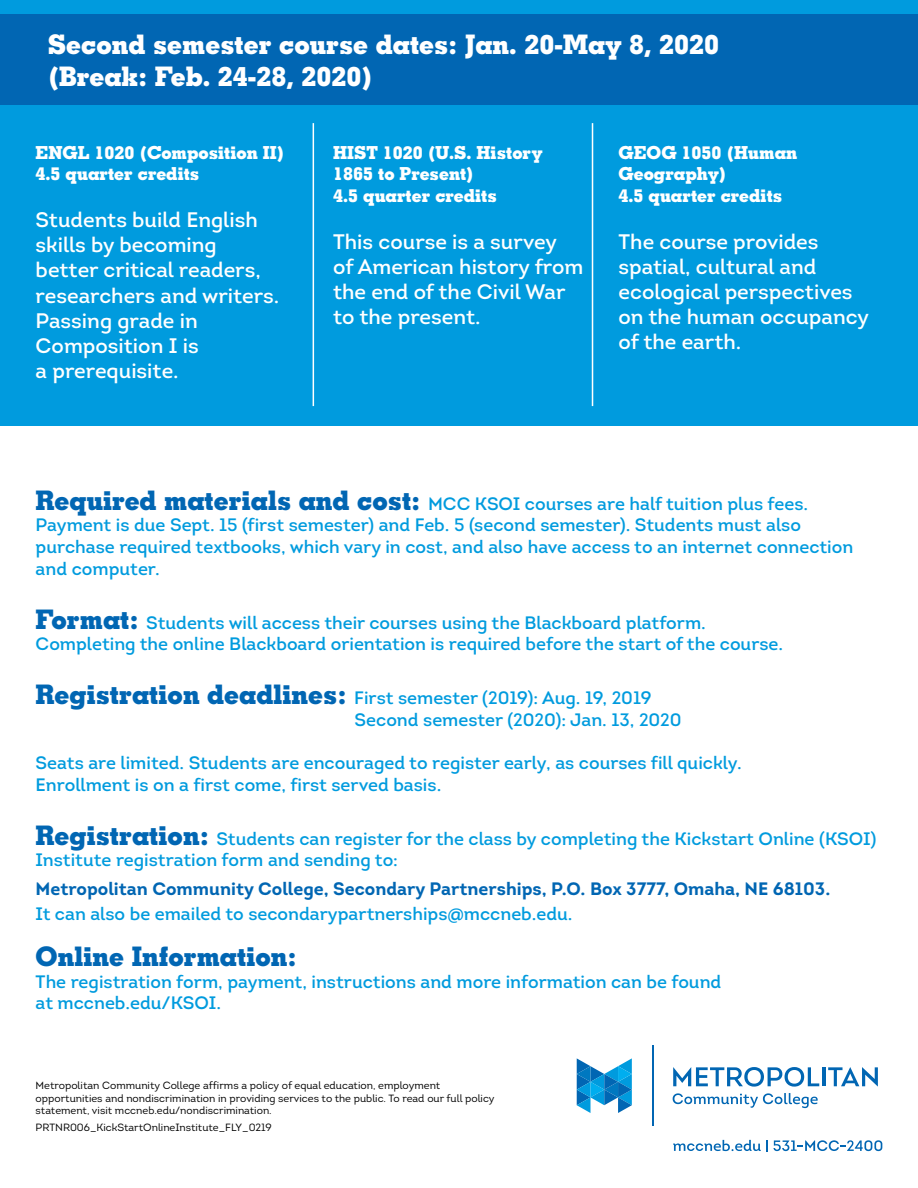
<style>
.page{position:relative;width:918px;height:1188px;background:#fff}
.page>*{position:absolute;margin:0;border:0;box-sizing:border-box;transform-origin:0 0}
.t1{font:700 27px "Geometric Slab 703 BT Xtra";color:#fff}
.t2{font:700 27px "Geometric Slab 703 BT Xtra";color:#0166b3}
.t3{font:21px/25.2px "Intro";color:#fff}
.t4{font:18px/21.6px "Intro";color:#009bde}
.t5{font:700 18px/21.6px "Geometric Slab 703 BT Xtra";color:#fff}
.t6{font:700 18px/25.5px "Intro";color:#0166b3}
.t7{font:10.5px/12.6px "Intro";color:#000}
.s1{font-family:"Geometric Slab 703 BT Xtra";font-weight:700;font-size:27px;color:#0166b3}
.s2{font-weight:400;color:#009bde}
</style>
<div class="page">
<div style="left:0;top:0;width:918px;height:426px;background:#009bde"></div>
<div style="left:0;top:15px;width:918px;height:90px;background:#0166b3"></div>
<svg style="left:673px;top:1067px;width:146px;height:20px"></svg>
<svg style="left:828px;top:1067px;width:50px;height:20px"></svg>
<hr style="left:822px;top:1067px;width:3px;height:19px;background:#0166b3">
<svg style="left:673px;top:1093px;width:145px;height:15px"></svg>
<hr style="left:652px;top:1046px;width:1px;height:80px;background:#0166b3">
<svg style="left:577px;top:1058px;width:55px;height:55px"></svg>
<svg style="left:673px;top:1140px;width:209px;height:12px"></svg>
<hr style="left:313px;top:123px;width:1px;height:283px;background:#fff">
<hr style="left:592px;top:123px;width:1px;height:283px;background:#fff">
<p class="t1" style="left:48px;top:28px;width:673px">Second semester course dates: Jan. 20-May 8, 2020</p>
<p class="t1" style="left:48px;top:60px;width:327px">(Break: Feb. 24-28, 2020)</p>
<p class="t5" style="left:36px;top:141px;width:250px">ENGL 1020 (Composition II)<br>4.5 quarter credits</p>
<p class="t3" style="left:36px;top:207px;width:245px">Students build English skills by becoming better critical readers, researchers and writers.<br>Passing grade in<br>Composition I is<br>a prerequisite.</p>
<p class="t5" style="left:333px;top:141px;width:211px">HIST 1020 (U.S. History<br>1865 to Present)<br>4.5 quarter credits</p>
<p class="t3" style="left:333px;top:229px;width:252px">This course is a survey<br>of American history from the end of the Civil War to the present.</p>
<p class="t5" style="left:619px;top:141px;width:180px">GEOG 1050 (Human<br>Geography)<br>4.5 quarter credits</p>
<p class="t3" style="left:619px;top:229px;width:252px">The course provides spatial, cultural and ecological perspectives on the human occupancy of the earth.</p>
<p class="t4" style="left:36px;top:493px;width:819px"><span class="s1">Required materials and cost:</span> MCC KSOI courses are half tuition plus fees.<br>Payment is due Sept. 15 (first semester) and Feb. 5 (second semester). Students must also purchase required textbooks, which vary in cost, and also have access to an internet connection and computer.</p>
<p class="t4" style="left:36px;top:611px;width:749px"><span class="s1">Format:</span> Students will access their courses using the Blackboard platform.<br>Completing the online Blackboard orientation is required before the start of the course.</p>
<p class="t4" style="left:355px;top:687px;width:329px;text-indent:-319px"><span class="s1">Registration deadlines:</span> First semester (2019): Aug. 19, 2019<br>Second semester (2020): Jan. 13, 2020</p>
<p class="t4" style="left:36px;top:752px;width:708px">Seats are limited. Students are encouraged to register early, as courses fill quickly.<br>Enrollment is on a first come, first served basis.</p>
<p class="t4" style="left:36px;top:827px;width:842px"><span class="s1">Registration:</span> Students can register for the class by completing the Kickstart Online (KSOI)<br>Institute registration form and sending to:</p>
<p class="t6" style="left:36px;top:876px;width:796px">Metropolitan Community College, Secondary Partnerships, P.O. Box 3777, Omaha, NE 68103.<br><span class="s2">It can also be emailed to secondarypartnerships@mccneb.edu.</span></p>
<p class="t2" style="left:36px;top:940px;width:263px">Online Information:</p>
<p class="t4" style="left:36px;top:971px;width:687px">The registration form, payment, instructions and more information can be found at mccneb.edu/KSOI.</p>
<p class="t7" style="left:36px;top:1079px;width:461px">Metropolitan Community College affirms a policy of equal education, employment opportunities and nondiscrimination in providing services to the public. To read our full policy statement, visit mccneb.edu/nondiscrimination.</p>
<p class="t7" style="left:36px;top:1121px;width:238px">PRTNR006_KickStartOnlineInstitute_FLY_0219</p>
</div>
